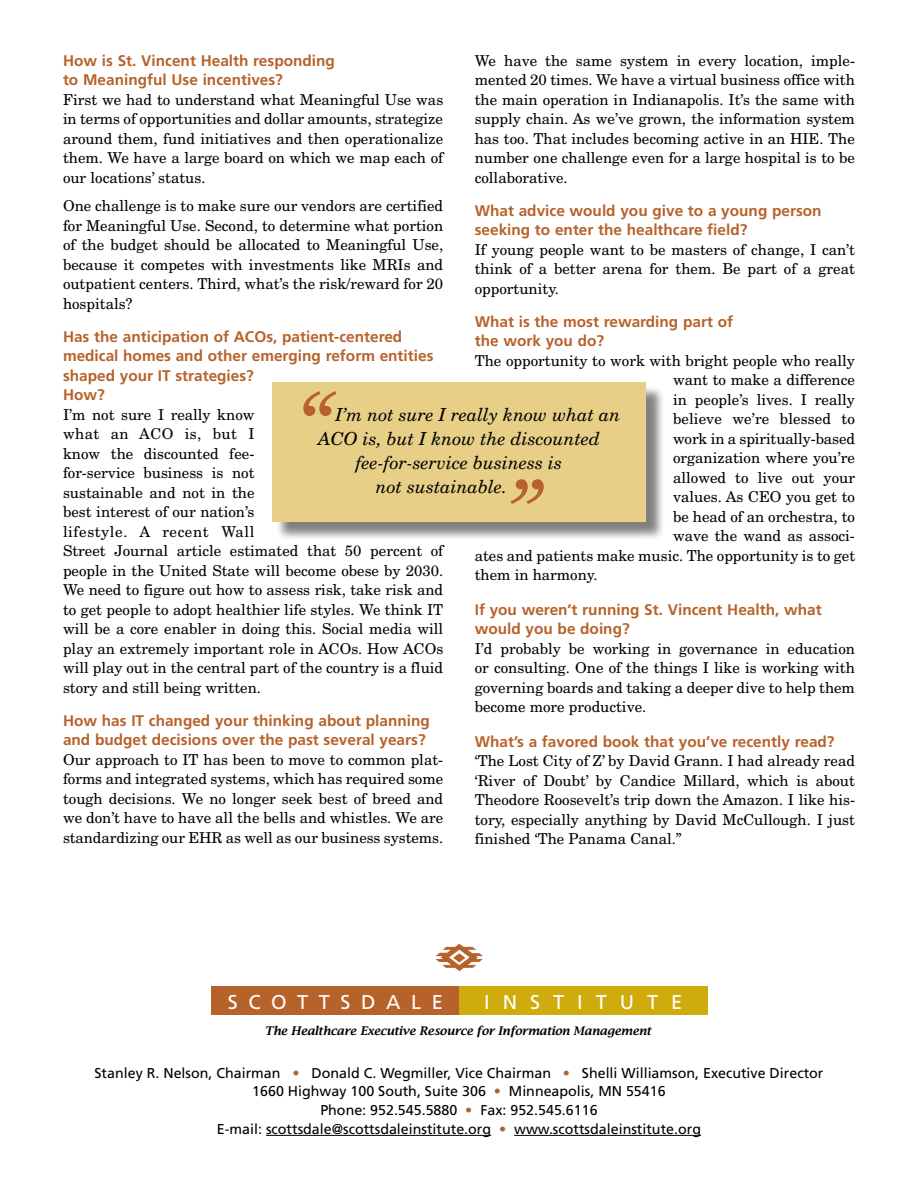
<style>
.page{position:relative;width:918px;height:1188px;background:#fff}
.page>*{position:absolute;margin:0;border:0;box-sizing:border-box;transform-origin:0 0}
.t1{font:italic 90px "New Century Schlbk";color:#b7622b}
.t2{font:19.95px "Frutiger";color:#fff}
.t3{font:italic 18px "New Century Schlbk";color:#000}
.t4{font:700 15.3px/19.5px "Frutiger";color:#b7622b}
.t5{font:15px/19.5px "New Century Schlbk";color:#000;text-align:justify}
.t6{font:14.25px/18.8px "Frutiger";color:#000;text-align:center}
.t7{font:italic 600 12px "Lucida Bright";letter-spacing:-.01em;color:#000}
.s1{color:#b7622b}
</style>
<div class="page">
<hr style="left:266px;top:1135px;width:225px;height:1px;background:#000">
<hr style="left:514px;top:1135px;width:187px;height:1px;background:#000">
<div style="left:211px;top:986px;width:249px;height:29px;background:#b7622b"></div>
<div style="left:460px;top:986px;width:248px;height:29px;background:#d0ab0d"></div>
<img style="left:435px;top:944px;width:48px;height:28px">
<div style="left:275px;top:385px;width:390px;height:156px;background:#000;opacity:.5"></div>
<div style="left:273px;top:382px;width:373px;height:140px;background:#e7cf87"></div>
<p class="t4" style="left:63px;top:51px;width:273px">How is St. Vincent Health responding to Meaningful Use incentives?</p>
<p class="t5" style="left:63px;top:89px;width:382px">First we had to understand what Meaningful Use was in terms of opportunities and dollar amounts, strategize around them, fund initiatives and then operationalize them. We have a large board on which we map each of our locations’ status.</p>
<p class="t5" style="left:63px;top:196px;width:382px">One challenge is to make sure our vendors are certified for Meaningful Use. Second, to determine what portion of the budget should be allocated to Meaningful Use, because it competes with investments like MRIs and outpatient centers. Third, what’s the risk/reward for 20 hospitals?</p>
<p class="t4" style="left:63px;top:327px;width:372px">Has the anticipation of ACOs, patient-centered medical homes and other emerging reform entities shaped your IT strategies?<br>How?</p>
<p class="t5" style="left:63px;top:404px;width:382px;text-align:left">I’m not sure I really know<br>what an ACO is, but I<br>know the discounted fee-<br>for-service business is not<br>sustainable and not in the<br>best interest of our nation’s<br>lifestyle. A recent Wall<br>Street Journal article estimated that 50 percent of people in the United State will become obese by 2030.<br>We need to figure out how to assess risk, take risk and to get people to adopt healthier life styles. We think IT will be a core enabler in doing this. Social media will play an extremely important role in ACOs. How ACOs will play out in the central part of the country is a fluid story and still being written.</p>
<p class="t4" style="left:63px;top:711px;width:368px">How has IT changed your thinking about planning and budget decisions over the past several years?</p>
<p class="t5" style="left:63px;top:749px;width:382px">Our approach to IT has been to move to common plat&shy;forms and integrated systems, which has required some tough decisions. We no longer seek best of breed and we don’t have to have all the bells and whistles. We are standardizing our EHR as well as our business systems.</p>
<p class="t5" style="left:475px;top:50px;width:382px">We have the same system in every location, imple&shy;mented 20 times. We have a virtual business office with the main operation in Indianapolis. It’s the same with supply chain. As we’ve grown, the information system has too. That includes becoming active in an HIE. The number one challenge even for a large hospital is to be collaborative.</p>
<p class="t4" style="left:475px;top:201px;width:348px">What advice would you give to a young person seeking to enter the healthcare field?</p>
<p class="t5" style="left:475px;top:239px;width:382px">If young people want to be masters of change, I can’t think of a better arena for them. Be part of a great opportunity.</p>
<p class="t4" style="left:475px;top:312px;width:260px">What is the most rewarding part of the work you do?</p>
<p class="t5" style="left:475px;top:350px;width:382px">The opportunity to work with bright people who really</p>
<p class="t5" style="left:673px;top:370px;width:183px">want to make a difference</p>
<p class="t5" style="left:673px;top:389px;width:183px">in people’s lives. I really</p>
<p class="t5" style="left:673px;top:409px;width:183px">believe we’re blessed to</p>
<p class="t5" style="left:673px;top:428px;width:183px">work in a spiritually-based</p>
<p class="t5" style="left:673px;top:448px;width:183px">organization where you’re</p>
<p class="t5" style="left:673px;top:467px;width:183px">allowed to live out your</p>
<p class="t5" style="left:673px;top:487px;width:183px">values. As CEO you get to</p>
<p class="t5" style="left:673px;top:506px;width:183px">be head of an orchestra, to</p>
<p class="t5" style="left:673px;top:526px;width:183px">wave the wand as associ-</p>
<p class="t5" style="left:475px;top:545px;width:382px">ates and patients make music. The opportunity is to get</p>
<p class="t5" style="left:475px;top:565px;width:124px">them in harmony.</p>
<p class="t4" style="left:475px;top:600px;width:348px">If you weren’t running St. Vincent Health, what would you be doing?</p>
<p class="t5" style="left:475px;top:638px;width:382px">I’d probably be working in governance in education or consulting. One of the things I like is working with governing boards and taking a deeper dive to help them become more productive.</p>
<p class="t4" style="left:475px;top:732px;width:361px">What’s a favored book that you’ve recently read?</p>
<p class="t5" style="left:475px;top:751px;width:382px">‘The Lost City of Z’ by David Grann. I had already read ‘River of Doubt’ by Candice Millard, which is about Theodore Roosevelt’s trip down the Amazon. I like his&shy;tory, especially anything by David McCullough. I just finished ‘The Panama Canal.”</p>
<h1 class="t1" style="left:298px;top:371px;width:37px">“</h1>
<p class="t3" style="left:335px;top:404px;width:286px">I’m not sure I really know what an</p>
<p class="t3" style="left:318px;top:428px;width:283px">ACO is, but I know the discounted</p>
<p class="t3" style="left:356px;top:452px;width:208px">fee-for-service business is</p>
<p class="t3" style="left:376px;top:476px;width:133px">not sustainable.</p>
<h1 class="t1" style="left:507px;top:458px;width:37px">”</h1>
<h2 class="t2" style="left:228px;top:990px;width:42px">S COTT</h2>
<h2 class="t2" style="left:341px;top:990px;width:86px">SD ALE</h2>
<h2 class="t2" style="left:484px;top:990px;width:16px">IN</h2>
<h2 class="t2" style="left:530px;top:990px;width:46px">S TITUTE</h2>
<p class="t7" style="left:265px;top:1024px;width:388px">The Healthcare Executive Resource for Information Management</p>
<p class="t6" style="left:95px;top:1063px;width:730px">Stanley R. Nelson, Chairman <span class="s1">•</span> Donald C. Wegmiller, Vice Chairman <span class="s1">•</span> Shelli Williamson, Executive Director 1660 H ighway 100 South, Suite 306 <span class="s1">•</span> M inneapolis, MN 55416<br>Phone: 952.545.5880 <span class="s1">•</span> Fax: 952.545.6116<br>E-mail: scottsdale@scottsdaleinstitute.org <span class="s1">•</span> www.scottsdaleinstitute.org</p>
</div>
